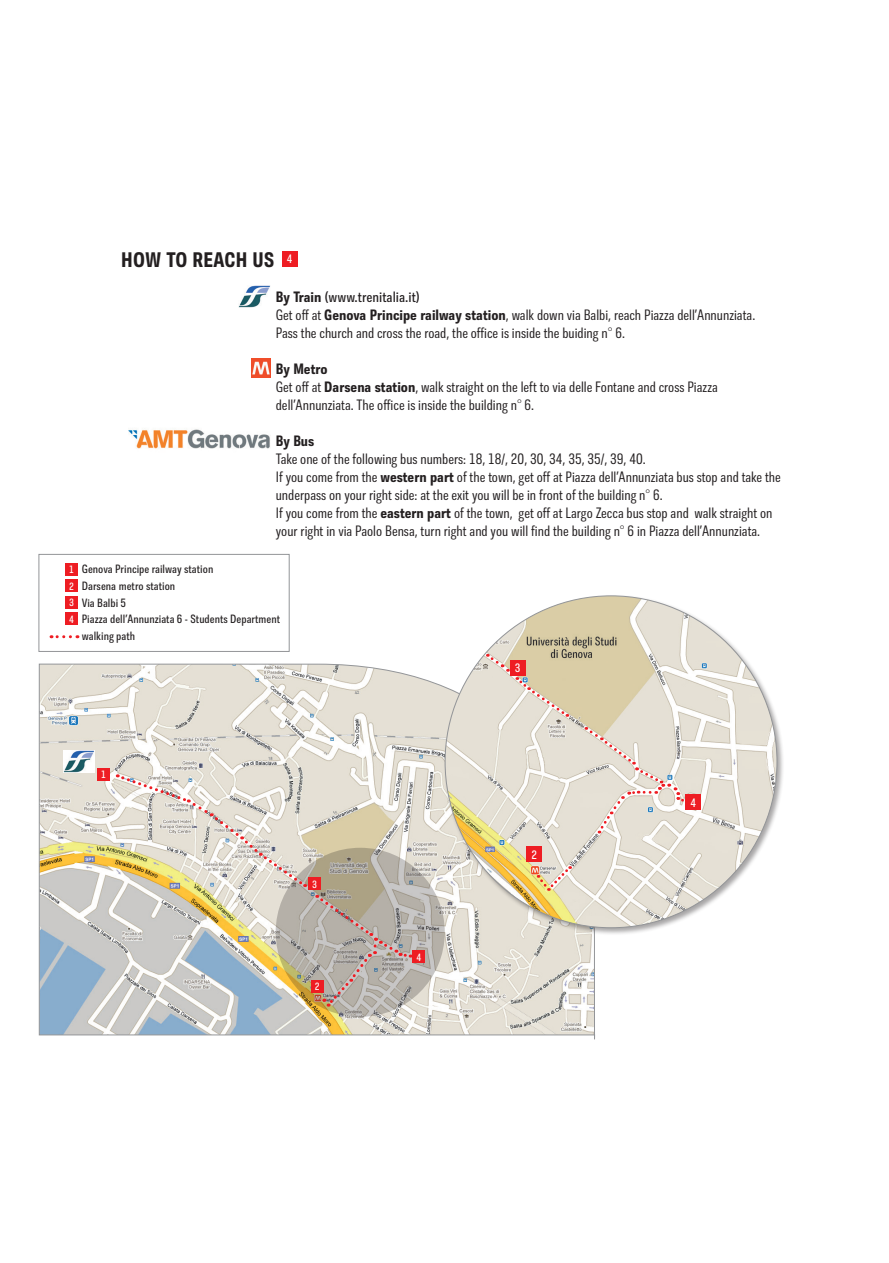
<style>
.page{position:relative;width:889px;height:1263px;background:#fff}
.page>*{position:absolute;margin:0;border:0;box-sizing:border-box;transform-origin:0 0}
.t1{font:600 21px "Trilon Cond";letter-spacing:.015em;color:#231f20}
.t2{font:300 15px/18px "Trilon Cond";color:#231f20}
.t3{font:600 15px "Trilon Cond";color:#231f20}
.t4{font:12.15px "Trilon Cond";color:#fff}
.t5{font:12px/16.5px "Trilon Cond";color:#231f20}
.t6{font:10.5px "Trilon Cond";color:#fff}
.s1{font-weight:400;font-size:12.15px;color:#fff}
.s2{font-weight:600}
.s3{font-weight:400}
</style>
<div class="page">
<div style="left:39px;top:554px;width:251px;height:98px;background:#fff;border:1px solid #939598"></div>
<div style="left:65px;top:563px;width:13px;height:13px;background:#ee1d23"></div>
<div style="left:65px;top:596px;width:13px;height:13px;background:#ee1d23"></div>
<div style="left:65px;top:579px;width:13px;height:13px;background:#ee1d23"></div>
<div style="left:65px;top:612px;width:13px;height:13px;background:#ee1d23"></div>
<svg style="left:51px;top:635px;width:19px;height:3px"></svg>
<img style="left:251px;top:358px;width:20px;height:20px">
<img style="left:239px;top:286px;width:31px;height:22px">
<img style="left:129px;top:429px;width:141px;height:20px">
<div style="left:282px;top:251px;width:15px;height:16px;background:#ee1d23"></div>
<svg style="left:39px;top:663px;width:556px;height:377px"></svg>
<svg style="left:276px;top:848px;width:169px;height:169px;background:#b3ad9f"></svg>
<div style="left:97px;top:768px;width:13px;height:13px;background:#ee1d23"></div>
<div style="left:308px;top:877px;width:13px;height:13px;background:#ee1d23"></div>
<div style="left:311px;top:980px;width:13px;height:13px;background:#ee1d23"></div>
<div style="left:412px;top:950px;width:13px;height:13px;background:#ee1d23"></div>
<svg style="left:117px;top:774px;width:189px;height:114px"></svg>
<svg style="left:317px;top:895px;width:94px;height:112px;background:#b4a9a1"></svg>
<div style="left:443px;top:594px;width:342px;height:342px;background:#231f20;opacity:.4"></div>
<img style="left:445px;top:596px;width:332px;height:332px;border-radius:166px">
<div style="left:510px;top:660px;width:16px;height:15px;background:#ee1d23"></div>
<div style="left:685px;top:794px;width:16px;height:16px;background:#ee1d23"></div>
<div style="left:526px;top:847px;width:16px;height:15px;background:#ee1d23"></div>
<svg style="left:517px;top:677px;width:51px;height:40px;background:#dfd1bc"></svg>
<svg style="left:538px;top:865px;width:34px;height:26px"></svg>
<svg style="left:586px;top:727px;width:102px;height:106px;background:#e5dbd2"></svg>
<svg style="left:486px;top:653px;width:23px;height:19px"></svg>
<img style="left:63px;top:751px;width:32px;height:22px">
<h1 class="t1" style="left:121px;top:245px;width:173px">How to reach us <span class="s1">4</span></h1>
<p class="t2" style="left:276px;top:288px;width:481px"><span class="s2">By Train</span> <span class="s3">(www.trenitalia.it)<br></span>Get off at <span class="s2">Genova Principe railway station</span>, walk down via Balbi, reach Piazza dell’Annunziata.<br>Pass the church and cross the road, the office is inside the buiding n° 6.</p>
<p class="t2" style="left:276px;top:360px;width:443px"><span class="s2">By Metro<br></span>Get off at <span class="s2">Darsena station</span>, walk straight on the left to via delle Fontane and cross Piazza dell’Annunziata. The office is inside the building n° 6.</p>
<p class="t3" style="left:276px;top:430px;width:40px">By Bus</p>
<p class="t2" style="left:276px;top:450px;width:507px">Take one of the following bus numbers: 18, 18/, 20, 30, 34, 35, 35/, 39, 40.<br>If you come from the <span class="s2">western part</span> of the town, get off at Piazza dell’Annunziata bus stop and take the underpass on your right side: at the exit you will be in front of the building n° 6.<br>If you come from the <span class="s2">eastern part</span> of the town, get off at Largo Zecca bus stop and walk straight on your right in via Paolo Bensa, turn right and you will find the building n° 6 in Piazza dell’Annunziata.</p>
<p class="t6" style="left:69px;top:563px;width:6px">1</p>
<p class="t6" style="left:69px;top:596px;width:6px">3</p>
<p class="t6" style="left:69px;top:580px;width:6px">2</p>
<p class="t6" style="left:69px;top:613px;width:6px">4</p>
<p class="t5" style="left:82px;top:561px;width:200px">Genova Principe railway station<br>Darsena metro station<br>Via Balbi 5<br>Piazza dell’Annunziata 6 - Students Department walking path</p>
<p class="t4" style="left:515px;top:661px;width:7px">3</p>
<p class="t6" style="left:101px;top:768px;width:6px">1</p>
<p class="t6" style="left:312px;top:877px;width:6px">3</p>
<p class="t6" style="left:315px;top:980px;width:6px">2</p>
<p class="t6" style="left:416px;top:950px;width:6px">4</p>
<p class="t4" style="left:531px;top:847px;width:7px">2</p>
<p class="t4" style="left:690px;top:795px;width:7px">4</p>
</div>
